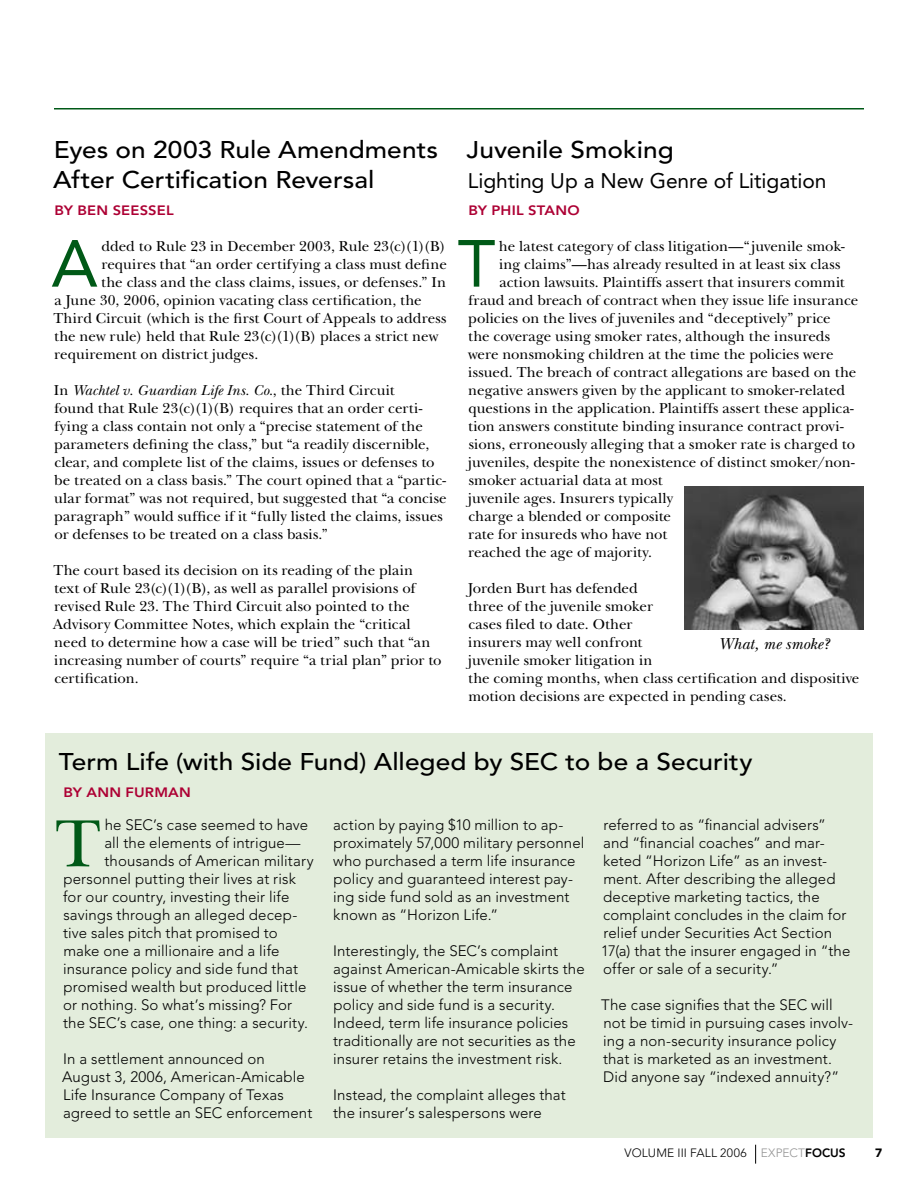
<style>
.page{position:relative;width:918px;height:1188px;background:#fff}
.page>*{position:absolute;margin:0;border:0;box-sizing:border-box;transform-origin:0 0}
.t1{font:69.6px "New Baskerville Std";color:#005917}
.t2{font:65.85px "Avenir LT Std";color:#005917}
.t3{font:500 24px/30px "Avenir LT Std";color:#000;scale:1.09 1}
.t4{font:21px "Avenir LT Std";letter-spacing:-.005em;color:#000}
.t5{font:italic 16.5px "New Baskerville Std";letter-spacing:.005em;color:#000}
.t6{font:15px/18px "New Baskerville Std";letter-spacing:.005em;color:#000}
.t7{font:300 15px/18px "Avenir LT Std";letter-spacing:.01em;color:#000}
.t8{font:800 13.5px "Avenir LT Std";letter-spacing:.015em;color:#ad0034;scale:1.09 1}
.t9{font:300 12px "Avenir LT Std";letter-spacing:.015em;color:#000}
.s1{font-style:italic}
.s2{color:#949494}
.s3{font-weight:800}
</style>
<div class="page">
<hr style="left:54px;top:108px;width:810px;height:2px;background:#005917">
<svg style="left:755px;top:1145px;width:1px;height:19px"></svg>
<div style="left:45px;top:734px;width:828px;height:404px;background:#e3eddc"></div>
<img style="left:684px;top:486px;width:180px;height:144px">
<h3 class="t3" style="left:53px;top:135px;width:355px">Eyes on 2003 Rule Amendments<br>After Certification Reversal</h3>
<p class="t8" style="left:54px;top:202px;width:111px">BY BEN SEESSEL</p>
<h2 class="t2" style="left:51px;top:226px;width:48px">A</h2>
<p class="t6" style="left:101px;top:237px;width:346px">dded to Rule 23 in December 2003, Rule 23(c)(1)(B)</p>
<p class="t6" style="left:101px;top:255px;width:347px">requires that “an order certifying a class must define</p>
<p class="t6" style="left:101px;top:273px;width:346px">the class and the class claims, issues, or defenses.” In</p>
<p class="t6" style="left:55px;top:291px;width:369px">a June 30, 2006, opinion vacating class certification, the</p>
<p class="t6" style="left:53px;top:309px;width:395px">Third Circuit (which is the first Court of Appeals to address</p>
<p class="t6" style="left:54px;top:327px;width:386px">the new rule) held that Rule 23(c)(1)(B) places a strict new</p>
<p class="t6" style="left:54px;top:345px;width:205px">requirement on district judges.</p>
<p class="t6" style="left:54px;top:381px;width:395px">In <span class="s1">Wachtel v. Guardian Life Ins. Co.</span>, the Third Circuit<br>found that Rule 23(c)(1)(B) requires that an order certi&shy;fying a class contain not only a “precise statement of the parameters defining the class,” but “a readily discernible, clear, and complete list of the claims, issues or defenses to be treated on a class basis.” The court opined that a “partic&shy;ular format” was not required, but suggested that “a concise paragraph” would suffice if it “fully listed the claims, issues or defenses to be treated on a class basis.”</p>
<p class="t6" style="left:53px;top:561px;width:390px">The court based its decision on its reading of the plain text of Rule 23(c)(1)(B), as well as parallel provisions of revised Rule 23. The Third Circuit also pointed to the Advisory Committee Notes, which explain the “critical need to determine how a case will be tried” such that “an increasing number of courts” require “a trial plan” prior to certification.</p>
<h3 class="t3" style="left:467px;top:135px;width:192px">Juvenile Smoking</h3>
<h3 class="t4" style="left:468px;top:168px;width:360px">Lighting Up a New Genre of Litigation</h3>
<p class="t8" style="left:468px;top:202px;width:29px">BY PHI</p>
<p class="t8" style="left:516px;top:202px;width:60px">L STANO</p>
<h2 class="t2" style="left:458px;top:226px;width:38px">T</h2>
<p class="t6" style="left:499px;top:237px;width:347px">he latest category of class litigation—“juvenile smok-</p>
<p class="t6" style="left:499px;top:255px;width:343px">ing claims”—has already resulted in at least six class</p>
<p class="t6" style="left:499px;top:273px;width:347px">action lawsuits. Plaintiffs assert that insurers commit</p>
<p class="t6" style="left:469px;top:291px;width:391px">fraud and breach of contract when they issue life insurance</p>
<p class="t6" style="left:468px;top:309px;width:364px">policies on the lives of juveniles and “deceptively” price</p>
<p class="t6" style="left:468px;top:327px;width:364px">the coverage using smoker rates, although the insureds</p>
<p class="t6" style="left:468px;top:345px;width:367px">were nonsmoking children at the time the policies were</p>
<p class="t6" style="left:468px;top:363px;width:390px">issued. The breach of contract allegations are based on the</p>
<p class="t6" style="left:468px;top:381px;width:378px">negative answers given by the applicant to smoker-related</p>
<p class="t6" style="left:468px;top:399px;width:387px">questions in the application. Plaintiffs assert these applica-</p>
<p class="t6" style="left:468px;top:417px;width:377px">tion answers constitute binding insurance contract provi-</p>
<p class="t6" style="left:469px;top:435px;width:388px">sions, erroneously alleging that a smoker rate is charged to</p>
<p class="t6" style="left:468px;top:453px;width:388px">juveniles, despite the nonexistence of distinct smoker/non-</p>
<p class="t6" style="left:469px;top:471px;width:195px">smoker actuarial data at most</p>
<p class="t6" style="left:468px;top:489px;width:206px">juvenile ages. Insurers typically</p>
<p class="t6" style="left:468px;top:507px;width:204px">charge a blended or composite</p>
<p class="t6" style="left:468px;top:525px;width:201px">rate for insureds who have not</p>
<p class="t6" style="left:468px;top:543px;width:185px">reached the age of majority.</p>
<p class="t6" style="left:468px;top:579px;width:393px">Jorden Burt has defended<br>three of the juvenile smoker<br>cases filed to date. Other<br>insurers may well confront<br>juvenile smoker litigation in<br>the coming months, when class certification and dispositive motion decisions are expected in pending cases.</p>
<p class="t5" style="left:719px;top:634px;width:112px">What, me smoke?</p>
<h3 class="t3" style="left:59px;top:747px;width:638px">Term Life (with Side Fund) Alleged by SEC to be a Security</h3>
<p class="t8" style="left:63px;top:784px;width:118px">BY ANN FURMAN</p>
<h1 class="t1" style="left:55px;top:803px;width:47px">T</h1>
<p class="t7" style="left:105px;top:816px;width:205px">he SEC’s case seemed to have</p>
<p class="t7" style="left:104px;top:834px;width:198px">all the elements of intrigue—</p>
<p class="t7" style="left:104px;top:852px;width:211px">thousands of American military</p>
<p class="t7" style="left:64px;top:870px;width:234px">personnel putting their lives at risk</p>
<p class="t7" style="left:63px;top:888px;width:228px">for our country, investing their life</p>
<p class="t7" style="left:63px;top:906px;width:235px">savings through an alleged decep-</p>
<p class="t7" style="left:63px;top:924px;width:216px">tive sales pitch that promised to</p>
<p class="t7" style="left:63px;top:942px;width:218px">make one a millionaire and a life</p>
<p class="t7" style="left:63px;top:960px;width:236px">insurance policy and side fund that</p>
<p class="t7" style="left:64px;top:978px;width:244px">promised wealth but produced little</p>
<p class="t7" style="left:63px;top:996px;width:231px">or nothing. So what’s missing? For</p>
<p class="t7" style="left:63px;top:1014px;width:246px">the SEC’s case, one thing: a security.</p>
<p class="t7" style="left:62px;top:1050px;width:252px">In a settlement announced on<br>August 3, 2006, American-Amicable<br>Life Insurance Company of Texas agreed to settle an SEC enforcement</p>
<p class="t7" style="left:333px;top:816px;width:253px">action by paying $10 million to ap&shy;proximately 57,000 military personnel who purchased a term life insurance policy and guaranteed interest pay&shy;ing side fund sold as an investment known as “Horizon Life.”</p>
<p class="t7" style="left:333px;top:942px;width:253px">Interestingly, the SEC’s complaint against American-Amicable skirts the issue of whether the term insurance policy and side fund is a security.<br>Indeed, term life insurance policies traditionally are not securities as the insurer retains the investment risk.</p>
<p class="t7" style="left:333px;top:1086px;width:234px">Instead, the complaint alleges that the insurer’s salespersons were</p>
<p class="t7" style="left:601px;top:816px;width:251px">referred to as “financial advisers” and “financial coaches” and mar&shy;keted “Horizon Life” as an invest&shy;ment. After describing the alleged deceptive marketing tactics, the complaint concludes in the claim for relief under Securities Act Section 17(a) that the insurer engaged in “the offer or sale of a security.”</p>
<p class="t7" style="left:601px;top:996px;width:254px">The case signifies that the SEC will not be timid in pursuing cases involv&shy;ing a non-security insurance policy that is marketed as an investment.<br>Did anyone say “indexed annuity?”</p>
<p class="t9" style="left:625px;top:1145px;width:197px">VOLUME III FALL 2006 <span class="s2">EXPECT</span><span class="s3">FOCUS</span></p>
</div>
